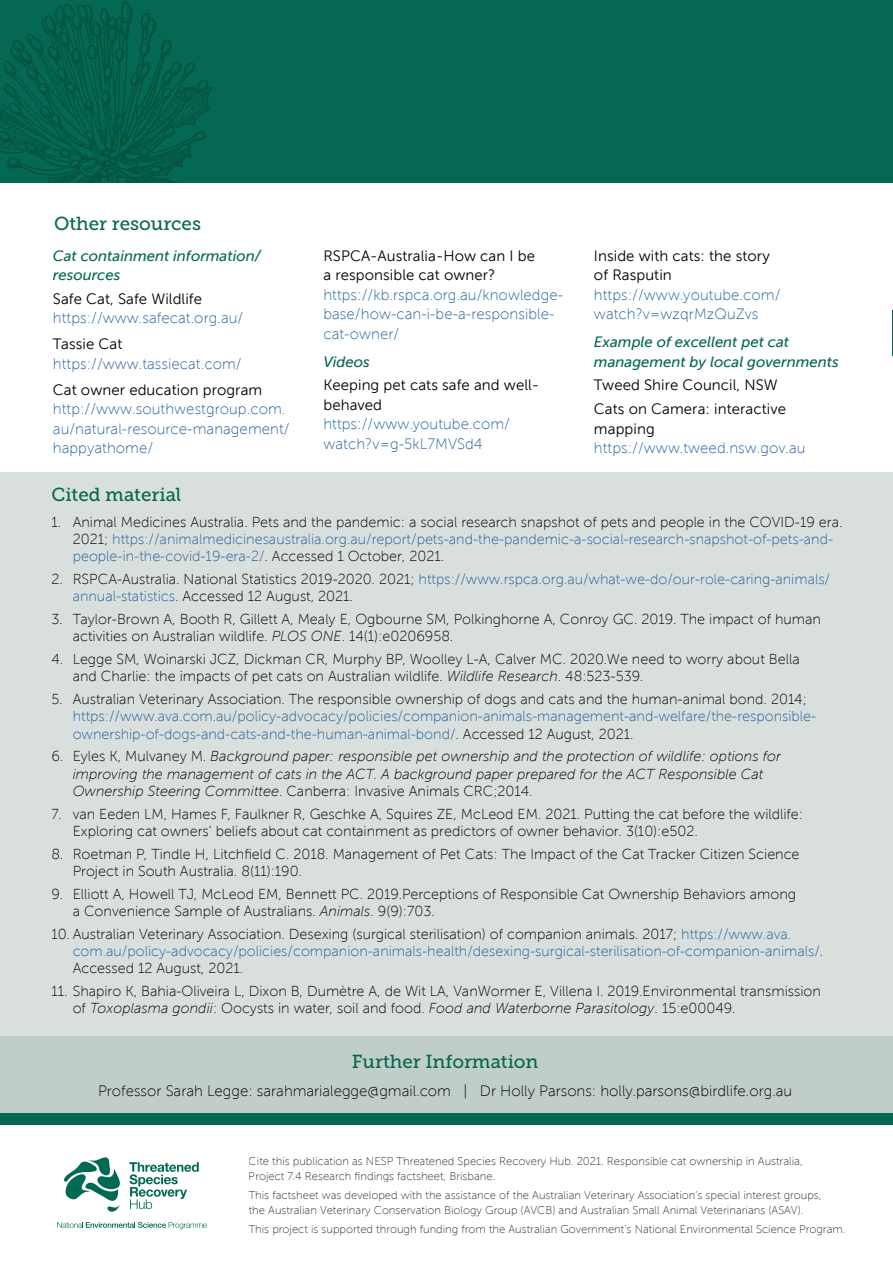
<style>
.page{position:relative;width:893px;height:1263px;background:#fff}
.page>*{position:absolute;margin:0;border:0;box-sizing:border-box;transform-origin:0 0}
.t1{font:18.75px "Museo Slab 500";color:#046852}
.t2{font:15px/19.5px "Museo Sans 100";letter-spacing:.005em;color:#215e9e}
.t3{font:15px/19.5px "Museo Sans 300";letter-spacing:.005em;color:#000}
.t4{font:italic 15px/19.5px "Museo Sans 500";color:#046852}
.t5{font:15px "Museo Sans 100";color:#000}
.t6{font:14.4px/17.2px "Museo Sans 100";color:#000}
.t7{font:14.4px/17.2px "Museo Sans 100";color:#215e9e}
.t8{font:italic 14.4px/17.2px "Museo Sans 100";color:#000}
.t9{font:11.25px/15px "Museo Sans 100";color:#000}
.s1{color:#000}
.s2{font-style:italic}
.s3{font-style:normal}
</style>
<div class="page">
<div style="left:0;top:472px;width:893px;height:564px;background:#d9dfdc"></div>
<div style="left:0;top:1036px;width:893px;height:83px;background:#c1cdc7"></div>
<svg style="left:129px;top:1162px;width:70px;height:47px"></svg>
<svg style="left:64px;top:1157px;width:56px;height:55px"></svg>
<svg style="left:57px;top:1222px;width:150px;height:7px"></svg>
<div style="left:0;top:1114px;width:893px;height:11px;background:#046852"></div>
<hr style="left:892px;top:310px;width:1px;height:46px;background:#046852">
<div style="left:0;top:0;width:893px;height:183px;background:#046852"></div>
<img style="left:0;top:2px;width:212px;height:181px">
<h1 class="t1" style="left:54px;top:213px;width:149px">Other resources</h1>
<p class="t4" style="left:53px;top:246px;width:209px">Cat containment information/ resources</p>
<p class="t3" style="left:53px;top:289px;width:151px">Safe Cat, Safe Wildlife</p>
<p class="t2" style="left:53px;top:309px;width:192px">https://www.safecat.org.au/</p>
<p class="t3" style="left:53px;top:335px;width:71px">Tassie Cat</p>
<p class="t2" style="left:53px;top:354px;width:190px">https://www.tassiecat.com/</p>
<p class="t3" style="left:53px;top:380px;width:211px">Cat owner education program</p>
<p class="t2" style="left:53px;top:399px;width:238px">http://www.southwestgroup.com. au/natural-resource-management/ happyathome/</p>
<p class="t3" style="left:323px;top:246px;width:213px">RSPCA-Australia-How can I be a responsible cat owner?</p>
<p class="t2" style="left:323px;top:285px;width:241px">https://kb.rspca.org.au/knowledge&shy;base/how-can-i-be-a-responsible&shy;cat-owner/</p>
<p class="t4" style="left:323px;top:352px;width:48px">Videos</p>
<p class="t3" style="left:323px;top:376px;width:217px">Keeping pet cats safe and well&shy;behaved</p>
<p class="t2" style="left:323px;top:415px;width:188px">https://www.youtube.com/ watch?v=g-5kL7MVSd4</p>
<p class="t3" style="left:594px;top:246px;width:177px">Inside with cats: the story of Rasputin</p>
<p class="t2" style="left:594px;top:285px;width:188px">https://www.youtube.com/ watch?v=wzqrMzQuZvs</p>
<p class="t4" style="left:594px;top:332px;width:246px">Example of excellent pet cat management by local governments</p>
<p class="t3" style="left:594px;top:373px;width:194px;line-height:23.7px">Tweed Shire Council, NSW<br>Cats on Camera: interactive</p>
<p class="t3" style="left:594px;top:419px;width:62px">mapping</p>
<p class="t2" style="left:594px;top:438px;width:213px">https://www.tweed.nsw.gov.au</p>
<h1 class="t1" style="left:51px;top:484px;width:131px">Cited material</h1>
<p class="t7" style="left:73px;top:513px;width:771px;text-indent:-21px"><span class="s1">1. Animal Medicines Australia. Pets and the pandemic: a social research snapshot of pets and people in the COVID-19 era.<br>2021;</span> https://animalmedicinesaustralia.org.au/report/pets-and-the-pandemic-a-social-research-snapshot-of-pets-and&shy;people-in-the-covid-19-era-2/<span class="s1">. Accessed 1 October, 2021.</span></p>
<p class="t7" style="left:73px;top:571px;width:759px;text-indent:-21px"><span class="s1">2. RSPCA-Australia. National Statistics 2019-2020. 2021;</span> https://www.rspca.org.au/what-we-do/our-role-caring-animals/ annual-statistics<span class="s1">. Accessed 12 August, 2021.</span></p>
<p class="t6" style="left:73px;top:611px;width:750px;text-indent:-21px">3. Taylor-Brown A, Booth R, Gillett A, Mealy E, Ogbourne SM, Polkinghorne A, Conroy GC. 2019. The impact of human activities on Australian wildlife. <span class="s2">PLOS ONE</span>. 14(1):e0206958.</p>
<p class="t6" style="left:73px;top:651px;width:728px;text-indent:-21px">4. Legge SM, Woinarski JCZ, Dickman CR, Murphy BP, Woolley L-A, Calver MC. 2020.We need to worry about Bella and Charlie: the impacts of pet cats on Australian wildlife. <span class="s2">Wildlife Research</span>. 48:523-539.</p>
<p class="t6" style="left:51px;top:691px;width:757px">5. Australian Veterinary Association. The responsible ownership of dogs and cats and the human-animal bond. 2014;</p>
<p class="t7" style="left:73px;top:708px;width:745px">https://www.ava.com.au/policy-advocacy/policies/companion-animals-management-and-welfare/the-responsible&shy;ownership-of-dogs-and-cats-and-the-human-animal-bond/<span class="s1">. Accessed 12 August, 2021.</span></p>
<p class="t8" style="left:73px;top:748px;width:710px;text-indent:-21px"><span class="s3">6. Eyles K, Mulvaney M.</span> Background paper: responsible pet ownership and the protection of wildlife: options for improving the management of cats in the ACT. A background paper prepared for the ACT Responsible Cat<br>Ownership Steering Committee<span class="s3">. Canberra: Invasive Animals CRC;2014.</span></p>
<p class="t6" style="left:73px;top:805px;width:732px;text-indent:-21px">7. van Eeden LM, Hames F, Faulkner R, Geschke A, Squires ZE, McLeod EM. 2021. Putting the cat before the wildlife:<br>Exploring cat owners’ beliefs about cat containment as predictors of owner behavior. 3(10):e502.</p>
<p class="t6" style="left:73px;top:845px;width:728px;text-indent:-21px">8. Roetman P, Tindle H, Litchfield C. 2018. Management of Pet Cats: The Impact of the Cat Tracker Citizen Science<br>Project in South Australia. 8(11):190.</p>
<p class="t6" style="left:73px;top:885px;width:725px;text-indent:-21px">9. Elliott A, Howell TJ, McLeod EM, Bennett PC. 2019.Perceptions of Responsible Cat Ownership Behaviors among a Convenience Sample of Australians. <span class="s2">Animals</span>. 9(9):703.</p>
<p class="t7" style="left:73px;top:925px;width:752px;text-indent:-21px"><span class="s1">10. Australian Veterinary Association. Desexing (surgical sterilisation) of companion animals. 2017;</span> https://www.ava. com.au/policy-advocacy/policies/companion-animals-health/desexing-surgical-sterilisation-of-companion-animals/<span class="s1">.<br>Accessed 12 August, 2021.</span></p>
<p class="t6" style="left:73px;top:983px;width:750px;text-indent:-21px">11. Shapiro K, Bahia-Oliveira L, Dixon B, Dumètre A, de Wit LA, VanWormer E, Villena I. 2019.Environmental transmission of <span class="s2">Toxoplasma gondii</span>: Oocysts in water, soil and food. <span class="s2">Food and Waterborne Parasitology</span>. 15:e00049.</p>
<h1 class="t1" style="left:352px;top:1051px;width:188px">Further Information</h1>
<p class="t5" style="left:98px;top:1082px;width:696px">Professor Sarah Legge: sarahmarialegge@gmail.com | Dr Holly Parsons: holly.parsons@birdlife.org.au</p>
<p class="t9" style="left:249px;top:1153px;width:555px">Cite this publication as NESP Threatened Species Recovery Hub. 2021. Responsible cat ownership in Australia,<br>Project 7.4 Research findings factsheet, Brisbane.</p>
<p class="t9" style="left:249px;top:1188px;width:574px">This factsheet was developed with the assistance of the Australian Veterinary Association’s special interest groups, the Australian Veterinary Conservation Biology Group (AVCB) and Australian Small Animal Veterinarians (ASAV).</p>
<p class="t9" style="left:249px;top:1222px;width:598px">This project is supported through funding from the Australian Government’s National Environmental Science Program.</p>
</div>
